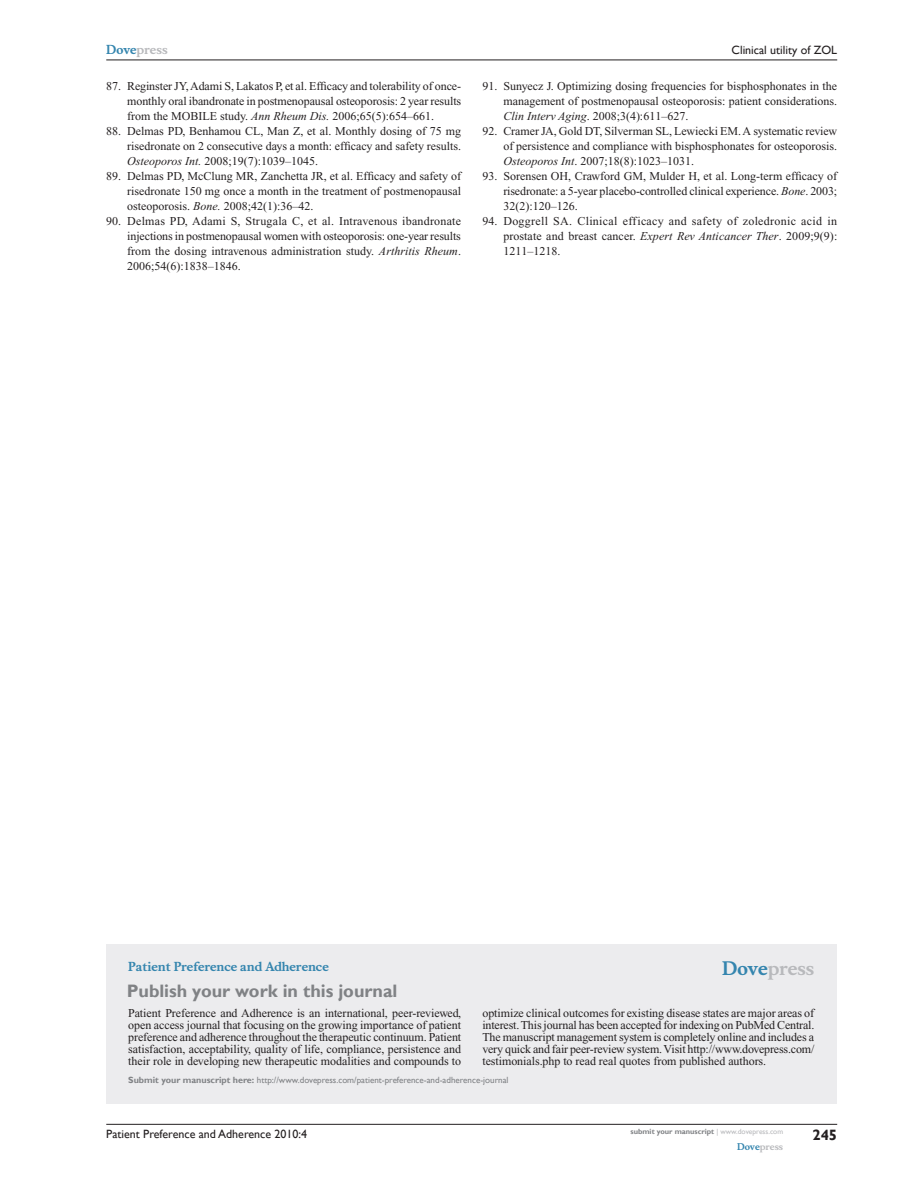
<style>
.page{position:relative;width:918px;height:1188px;background:#fff}
.page>*{position:absolute;margin:0;border:0;box-sizing:border-box;transform-origin:0 0}
.t1{font:700 18px "Gill Sans";color:#808285}
.t2{font:700 18px "Musee";color:#b8b9bc}
.t3{font:700 15px "Gill Sans";color:#231f20}
.t4{font:12px/15px "Times New Roman";color:#231f20;text-align:justify}
.t5{font:12px "Gill Sans";color:#231f20}
.t6{font:700 12px "Musee";color:#3485ae}
.t7{font:700 12px "Musee";color:#b8b9bc}
.t8{font:9px "Gill Sans";color:#808285}
.t9{font:700 9px "Musee";color:#b8b9bc}
.t10{font:700 7.5px "Gill Sans";color:#808285}
.s1{color:#3485ae}
.s2{font-style:italic}
.s3{font-weight:700}
.s4{font-weight:400;color:#b8b9bc}
</style>
<div class="page">
<div style="left:106px;top:944px;width:731px;height:159px;background:#ececee"></div>
<hr style="left:106px;top:1124px;width:731px;height:1px;background:#231f20">
<hr style="left:106px;top:60px;width:731px;height:1px;background:#231f20">
<p class="t7" style="left:106px;top:43px;width:63px"><span class="s1">Dove</span>press</p>
<p class="t4" style="left:127px;top:79px;width:335px;text-indent:-21px">87. Reginster JY, Adami S, Lakatos P, et al. Efficacy and tolerability of once&shy;monthly oral ibandronate in postmenopausal osteoporosis: 2 year results from the MOBILE study. <span class="s2">Ann Rheum Dis.</span> 2006;65(5):654–661.</p>
<p class="t4" style="left:127px;top:124px;width:335px;text-indent:-21px">88. Delmas PD, Benhamou CL, Man Z, et al. Monthly dosing of 75 mg risedronate on 2 consecutive days a month: efficacy and safety results.<br><span class="s2">Osteoporos Int.</span> 2008;19(7):1039–1045.</p>
<p class="t4" style="left:127px;top:169px;width:335px;text-indent:-21px">89. Delmas PD, McClung MR, Zanchetta JR, et al. Efficacy and safety of risedronate 150 mg once a month in the treatment of postmenopausal osteoporosis. <span class="s2">Bone.</span> 2008;42(1):36–42.</p>
<p class="t4" style="left:127px;top:214px;width:335px;text-indent:-21px">90. Delmas PD, Adami S, Strugala C, et al. Intravenous ibandronate injections in postmenopausal women with osteoporosis: one-year results from the dosing intravenous administration study. <span class="s2">Arthritis Rheum</span>.<br>2006;54(6):1838–1846.</p>
<p class="t5" style="left:732px;top:43px;width:107px">Clinical utility of ZOL</p>
<p class="t4" style="left:503px;top:79px;width:335px;text-indent:-21px">91. Sunyecz J. Optimizing dosing frequencies for bisphosphonates in the management of postmenopausal osteoporosis: patient considerations.<br><span class="s2">Clin Interv Aging</span>. 2008;3(4):611–627.</p>
<p class="t4" style="left:503px;top:124px;width:335px;text-indent:-21px">92. Cramer JA, Gold DT, Silverman SL, Lewiecki EM. A systematic review of persistence and compliance with bisphosphonates for osteoporosis.<br><span class="s2">Osteoporos Int</span>. 2007;18(8):1023–1031.</p>
<p class="t4" style="left:503px;top:169px;width:335px;text-indent:-21px">93. Sorensen OH, Crawford GM, Mulder H, et al. Long-term efficacy of risedronate: a 5-year placebo-controlled clinical experience. <span class="s2">Bone</span>. 2003; 32(2):120–126.</p>
<p class="t4" style="left:503px;top:214px;width:335px;text-indent:-21px">94. Doggrell SA. Clinical efficacy and safety of zoledronic acid in prostate and breast cancer. <span class="s2">Expert Rev Anticancer Ther</span>. 2009;9(9):<br>1211–1218.</p>
<p class="t6" style="left:128px;top:959px;width:202px">Patient Preference and Adherence</p>
<h1 class="t1" style="left:127px;top:980px;width:272px">Publish your work in this journal</h1>
<h1 class="t2" style="left:722px;top:958px;width:94px"><span class="s1">Dove</span>press</h1>
<p class="t4" style="left:128px;top:1007px;width:334px;line-height:12px">Patient Preference and Adherence is an international, peer-reviewed, open access journal that focusing on the growing importance of patient preference and adherence throughout the therapeutic continuum. Patient satisfaction, acceptability, quality of life, compliance, persistence and their role in developing new therapeutic modalities and compounds to</p>
<p class="t4" style="left:482px;top:1007px;width:334px;line-height:12px">optimize clinical outcomes for existing disease states are major areas of interest. This journal has been accepted for indexing on PubMed Central.<br>The manuscript management system is completely online and includes a very quick and fair peer-review system. Visit http://www.dovepress.com/ testimonials.php to read real quotes from published authors.</p>
<p class="t8" style="left:128px;top:1075px;width:382px"><span class="s3">Submit your manuscript here:</span> http://www.dovepress.com/patient-preference-and-adherence-journal</p>
<p class="t5" style="left:106px;top:1127px;width:203px">Patient Preference and Adherence 2010:4</p>
<p class="t10" style="left:631px;top:1127px;width:154px">submit your manuscript <span class="s4">| www.dovepress.com</span></p>
<p class="t9" style="left:737px;top:1141px;width:48px"><span class="s1">Dove</span>press</p>
<p class="t3" style="left:812px;top:1126px;width:26px">245</p>
</div>
